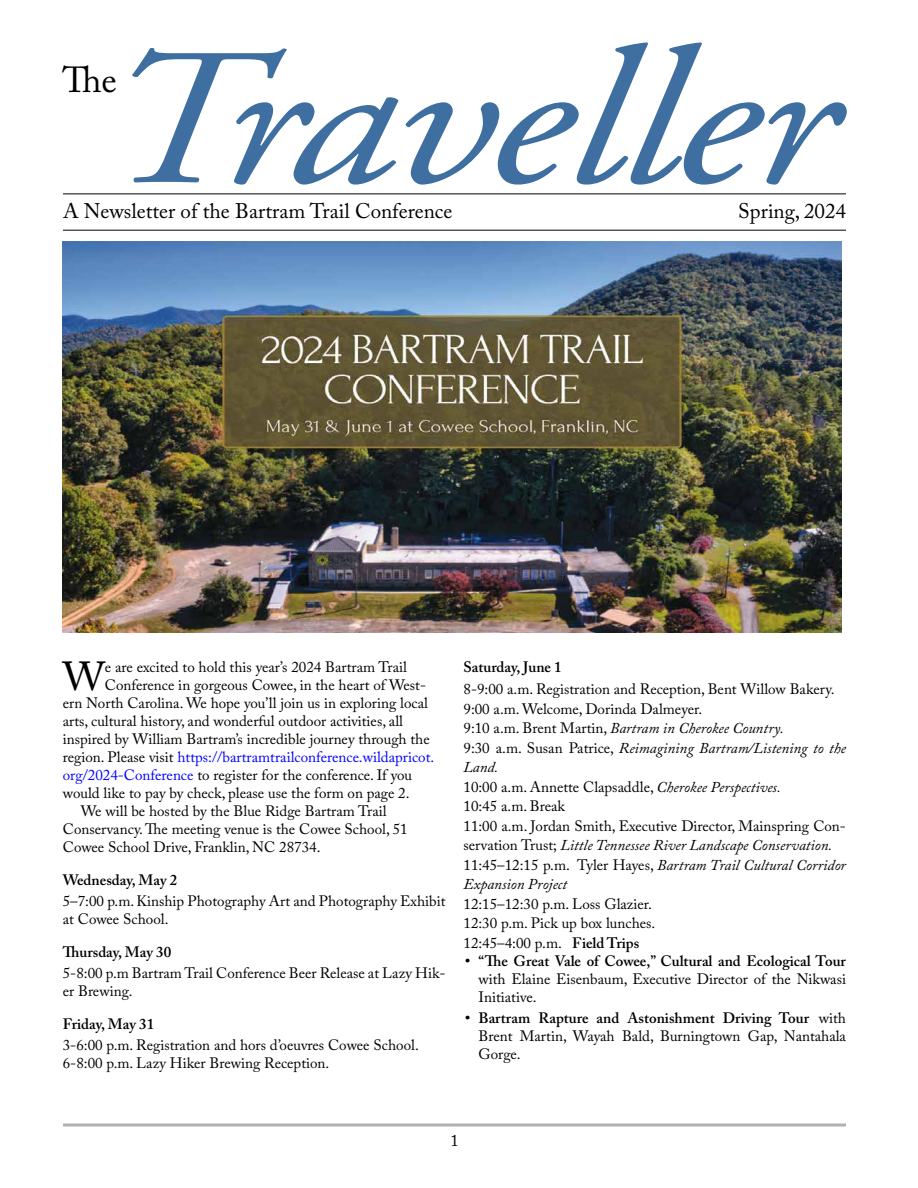
<style>
.page{position:relative;width:918px;height:1188px;background:#fff}
.page>*{position:absolute;margin:0;border:0;box-sizing:border-box;transform-origin:0 0}
.t1{font:italic 195px "Adobe Garamond Pro";letter-spacing:-.025em;color:#3f6fa0;scale:1.25 1}
.t2{font:40.35px "Adobe Caslon Pro";color:#000}
.t3{font:36px "Adobe Caslon Pro";color:#000}
.t4{font:21px "Adobe Caslon Pro";color:#000}
.t5{font:16.5px "Adobe Caslon Pro";color:#000}
.t6{font:15px/19.5px "Adobe Caslon Pro";color:#000}
.t7{font:600 15px "Adobe Caslon Pro";color:#000}
.t8{font:15px "Adobe Caslon Pro";color:#00f}
.s1{color:#000}
.s2{color:#00f}
.s3{font-style:italic}
.s4{font-weight:600}
</style>
<div class="page">
<hr style="left:63px;top:230px;width:783px;height:1px;background:#000">
<hr style="left:63px;top:194px;width:783px;height:1px;background:#000">
<img style="left:63px;top:241px;width:779px;height:391px">
<hr style="left:63px;top:1124px;width:783px;height:2px;background:#b1b1b2">
<h1 class="t1" style="left:97px;top:3px;width:591px">Traveller</h1>
<h3 class="t4" style="left:738px;top:198px;width:109px">Spring, 2024</h3>
<h3 class="t3" style="left:63px;top:58px;width:56px">The</h3>
<h3 class="t4" style="left:63px;top:198px;width:391px">A Newsletter of the Bartram Trail Conference</h3>
<h2 class="t2" style="left:63px;top:652px;width:44px">W</h2>
<p class="t6" style="left:105px;top:657px;width:304px">e are excited to hold this year’s 2024 Bartram Trail</p>
<p class="t6" style="left:105px;top:675px;width:323px">Conference in gorgeous Cowee, in the heart of West-</p>
<p class="t6" style="left:63px;top:693px;width:367px">ern North Carolina. We hope you’ll join us in exploring local</p>
<p class="t6" style="left:63px;top:711px;width:342px">arts, cultural history, and wonderful outdoor activities, all</p>
<p class="t6" style="left:63px;top:729px;width:368px">inspired by William Bartram’s incredible journey through the</p>
<p class="t8" style="left:63px;top:748px;width:373px"><span class="s1">region. Please visit</span> https://bartramtrailconference.wildapricot.</p>
<p class="t6" style="left:63px;top:765px;width:351px"><span class="s2">org/2024-Conference</span> to register for the conference. If you</p>
<p class="t6" style="left:63px;top:783px;width:348px">would like to pay by check, please use the form on page 2.</p>
<p class="t6" style="left:81px;top:801px;width:307px">We will be hosted by the Blue Ridge Bartram Trail</p>
<p class="t6" style="left:63px;top:819px;width:346px">Conservancy. The meeting venue is the Cowee School, 51</p>
<p class="t6" style="left:63px;top:837px;width:259px">Cowee School Drive, Franklin, NC 28734.</p>
<p class="t7" style="left:63px;top:871px;width:116px">Wednesday, May 2</p>
<p class="t6" style="left:63px;top:891px;width:384px;line-height:18px">5–7:00 p.m. Kinship Photography Art and Photography Exhibit at Cowee School.</p>
<p class="t7" style="left:63px;top:943px;width:110px">Thursday, May 30</p>
<p class="t6" style="left:63px;top:963px;width:384px;line-height:18px">5-8:00 p.m Bartram Trail Conference Beer Release at Lazy Hik&shy;er Brewing.</p>
<p class="t7" style="left:63px;top:1015px;width:93px">Friday, May 31</p>
<p class="t6" style="left:63px;top:1035px;width:358px;line-height:18px">3-6:00 p.m. Registration and hors d’oeuvres Cowee School.<br>6-8:00 p.m. Lazy Hiker Brewing Reception.</p>
<p class="t7" style="left:464px;top:658px;width:100px">Saturday, June 1</p>
<p class="t6" style="left:464px;top:679px;width:384px">8-9:00 a.m. Registration and Reception, Bent Willow Bakery.<br>9:00 a.m. Welcome, Dorinda Dalmeyer.<br>9:10 a.m. Brent Martin, <span class="s3">Bartram in Cherokee Country.<br></span>9:30 a.m. Susan Patrice, <span class="s3">Reimagining Bartram/Listening to the Land.<br></span>10:00 a.m. Annette Clapsaddle, <span class="s3">Cherokee Perspectives.<br></span>10:45 a.m. Break<br>11:00 a.m. Jordan Smith, Executive Director, Mainspring Con&shy;servation Trust; <span class="s3">Little Tennessee River Landscape Conservation.<br></span>11:45–12:15 p.m. Tyler Hayes, <span class="s3">Bartram Trail Cultural Corridor Expansion Project</span></p>
<p class="t6" style="left:464px;top:894px;width:193px">12:15–12:30 p.m. Loss Glazier.<br>12:30 p.m. Pick up box lunches.<br>12:45–4:00 p.m. <span class="s4">Field Trips</span></p>
<p class="t7" style="left:465px;top:952px;width:382px">• “The Great Vale of Cowee,” Cultural and Ecological Tour</p>
<p class="t6" style="left:478px;top:969px;width:369px;line-height:18px">with Elaine Eisenbaum, Executive Director of the Nikwasi<br>Initiative.</p>
<p class="t6" style="left:478px;top:1008px;width:369px;line-height:18px;text-align:justify;text-indent:-14px"><span class="s4">• Bartram Rapture and Astonishment Driving Tour</span> with Brent Martin, Wayah Bald, Burningtown Gap, Nantahala Gorge.</p>
<p class="t5" style="left:450px;top:1131px;width:10px">1</p>
</div>
